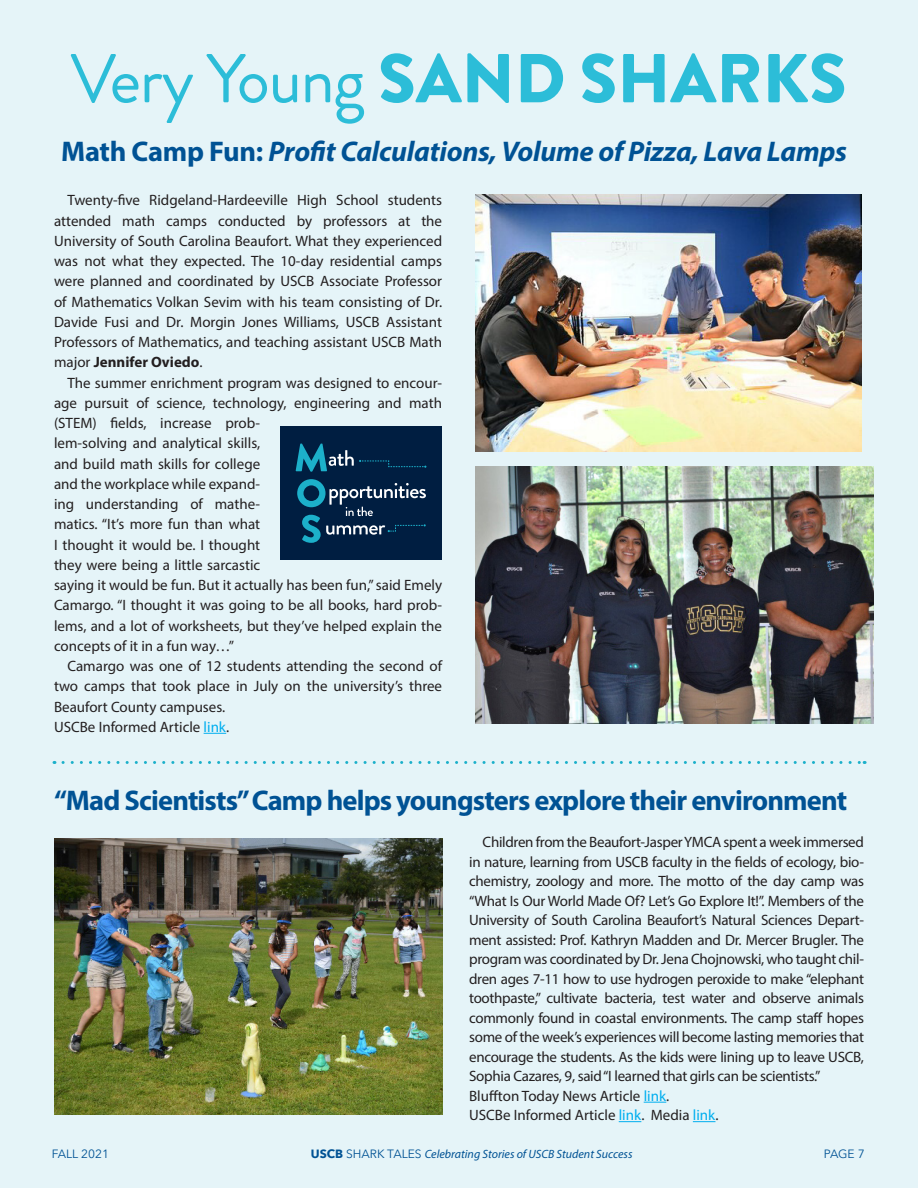
<style>
.page{position:relative;width:918px;height:1188px;background:#e5f4f8}
.page>*{position:absolute;margin:0;border:0;box-sizing:border-box;transform-origin:0 0}
.t1{font:900 69px "Brandon Grotesque";color:#2cbdd8}
.t2{font:700 28.5px "Myriad Pro";letter-spacing:-.03em;color:#005294}
.t3{font:italic 700 28.5px "Myriad Pro";letter-spacing:-.01em;color:#005294}
.Text{font:15px/20.2px "Myriad Pro";color:#231f20;text-align:justify}
.t4{font:italic 12px "Myriad Pro";color:#005294}
.t5{font:12px "Avenir Next";color:#005294}
.s1{font-weight:400}
.s2{font-style:normal}
.s3{font-weight:700}
.s4{color:#00aeef}
.s5{font-family:"Avenir Next";font-weight:700;font-style:normal}
.s6{font-family:"Avenir Next";font-style:normal}
</style>
<div class="page">
<svg style="left:204px;top:733px;width:22px;height:1px"></svg>
<svg style="left:644px;top:1102px;width:22px;height:1px"></svg>
<svg style="left:619px;top:1121px;width:22px;height:1px"></svg>
<svg style="left:693px;top:1121px;width:22px;height:1px"></svg>
<img style="left:54px;top:839px;width:388px;height:276px">
<img style="left:476px;top:194px;width:386px;height:257px">
<img style="left:476px;top:467px;width:397px;height:256px">
<div style="left:280px;top:427px;width:162px;height:133px;background:#001e41"></div>
<svg style="left:296px;top:444px;width:130px;height:28px"></svg>
<svg style="left:297px;top:479px;width:129px;height:64px"></svg>
<svg style="left:63px;top:761px;width:802px;height:3px"></svg>
<p class="t1" style="left:70px;top:30px;width:778px"><span class="s1">Very Young</span> SAND SHARKS</p>
<p class="t3" style="left:61px;top:133px;width:788px"><span class="s2">Math Camp Fun:</span> Profit Calculations, Volume of Pizza, Lava Lamps</p>
<p class="Text" style="left:54px;top:190px;width:390px;text-indent:14px">Twenty-five Ridgeland-Hardeeville High School students attended math camps conducted by professors at the University of South Carolina Beaufort. What they experienced was not what they expected. The 10-day residential camps were planned and coordinated by USCB Associate Professor of Mathematics Volkan Sevim with his team consisting of Dr.<br>Davide Fusi and Dr. Morgin Jones Williams, USCB Assistant Professors of Mathematics, and teaching assistant USCB Math major <span class="s3">Jennifer Oviedo</span>.</p>
<p class="Text" style="left:54px;top:372px;width:390px;text-align:left;text-indent:14px">The summer enrichment program was designed to encour&shy;age pursuit of science, technology, engineering and math (STEM) fields, increase prob-<br>lem-solving and analytical skills,<br>and build math skills for college<br>and the workplace while expand-<br>ing understanding of mathe-<br>matics. “It’s more fun than what<br>I thought it would be. I thought<br>they were being a little sarcastic<br>saying it would be fun. But it actually has been fun,” said Emely Camargo. “I thought it was going to be all books, hard prob&shy;lems, and a lot of worksheets, but they’ve helped explain the concepts of it in a fun way…”</p>
<p class="Text" style="left:54px;top:656px;width:390px;text-indent:14px">Camargo was one of 12 students attending the second of two camps that took place in July on the university’s three Beaufort County campuses.</p>
<p class="Text" style="left:54px;top:716px;width:177px">USCBe Informed Article <span class="s4">link</span>.</p>
<p class="t2" style="left:54px;top:782px;width:795px">“Mad Scientists” Camp helps youngsters explore their environment</p>
<p class="Text" style="left:469px;top:832px;width:396px;line-height:19.5px;text-indent:14px">Children from the Beaufort-Jasper YMCA spent a week immersed in nature, learning from USCB faculty in the fields of ecology, bio&shy;chemistry, zoology and more. The motto of the day camp was “What Is Our World Made Of? Let’s Go Explore It!”. Members of the University of South Carolina Beaufort’s Natural Sciences Depart&shy;ment assisted: Prof. Kathryn Madden and Dr. Mercer Brugler. The program was coordinated by Dr. Jena Chojnowski, who taught chil&shy;dren ages 7-11 how to use hydrogen peroxide to make “elephant toothpaste,” cultivate bacteria, test water and observe animals commonly found in coastal environments. The camp staff hopes some of the week’s experiences will become lasting memories that encourage the students. As the kids were lining up to leave USCB, Sophia Cazares, 9, said “I learned that girls can be scientists.”</p>
<p class="Text" style="left:469px;top:1085px;width:202px">Bluffton Today News Article <span class="s4">link</span>.</p>
<p class="Text" style="left:469px;top:1105px;width:251px">USCBe Informed Article <span class="s4">link</span>. Media <span class="s4">link</span>.</p>
<p class="t5" style="left:52px;top:1144px;width:59px">FALL 2021</p>
<p class="t4" style="left:311px;top:1147px;width:323px"><span class="s5">USCB</span> <span class="s6">SHARK TALES</span> Celebrating Stories of USCB Student Success</p>
<p class="t5" style="left:824px;top:1144px;width:42px">PAGE 7</p>
</div>
